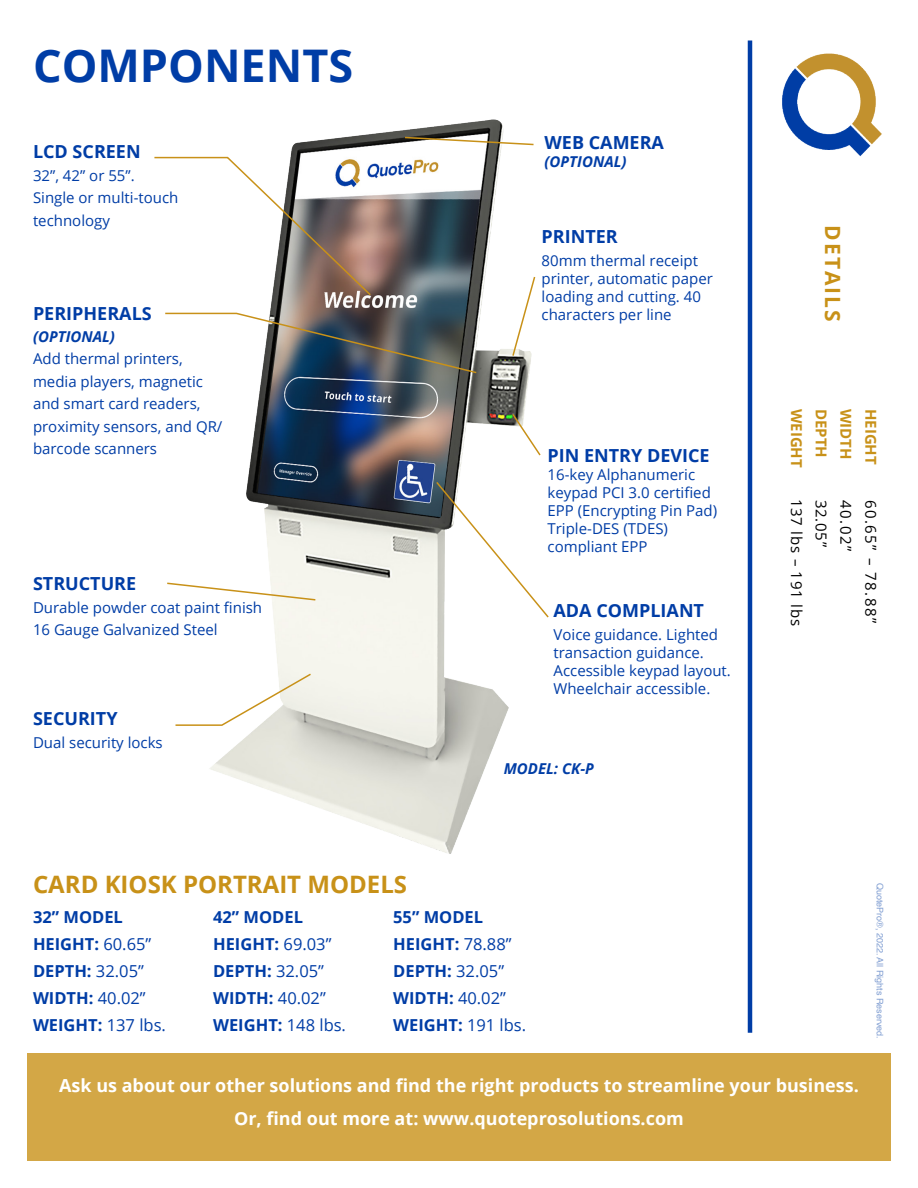
<style>
.page{position:relative;width:918px;height:1188px;background:#fff}
.page>*{position:absolute;margin:0;border:0;box-sizing:border-box;transform-origin:0 0}
.t1{font:700 45px "Open Sans";color:#003da6}
.t2{font:700 24px "Open Sans";color:#c89118}
.t3{font:700 21px "Open Sans";letter-spacing:.1em;color:#c89118}
.t4{font:700 18px "Open Sans";color:#fff}
.t5{font:700 18px "Open Sans";color:#003da6}
.t6{font:700 16.5px/27px "Open Sans";color:#003da6}
.t7{font:15px/18px "Open Sans";color:#003da6}
.t8{font:15px "Open Sans";letter-spacing:.05em;color:#000}
.t9{font:700 15px "Open Sans";color:#c89118}
.t10{font:italic 700 15px "Open Sans";color:#003da6}
.t11{font:9px "Helvetica";color:#809ed2}
.s1{font-weight:700;font-style:italic}
.s2{font-weight:400}
</style>
<div class="page">
<img style="left:208px;top:119px;width:323px;height:735px">
<hr style="left:748px;top:40px;width:4px;height:993px;background:#003da6">
<img style="left:782px;top:53px;width:100px;height:104px">
<div style="left:27px;top:1053px;width:864px;height:108px;background:#d3a746"></div>
<hr style="left:154px;top:157px;width:74px;height:1px;background:#c89118">
<svg style="left:225px;top:155px;width:147px;height:142px"></svg>
<svg style="left:165px;top:312px;width:313px;height:62px"></svg>
<svg style="left:511px;top:412px;width:30px;height:45px"></svg>
<svg style="left:403px;top:136px;width:131px;height:10px"></svg>
<svg style="left:435px;top:480px;width:114px;height:139px"></svg>
<svg style="left:175px;top:672px;width:138px;height:55px"></svg>
<svg style="left:167px;top:582px;width:150px;height:19px"></svg>
<svg style="left:511px;top:275px;width:25px;height:83px"></svg>
<p class="t1" style="left:33px;top:34px;width:322px">COMPONENTS</p>
<p class="t5" style="left:33px;top:139px;width:109px">LCD SCREEN</p>
<p class="t7" style="left:33px;top:166px;width:103px">32”, 42” or 55”.</p>
<p class="t7" style="left:33px;top:186px;width:147px;line-height:22.5px">Single or multi-touch technology</p>
<p class="t5" style="left:33px;top:301px;width:120px">PERIPHERALS</p>
<p class="t7" style="left:33px;top:325px;width:191px;line-height:22.5px"><span class="s1">(OPTIONAL)<br></span>Add thermal printers, media players, magnetic and smart card readers, proximity sensors, and QR/ barcode scanners</p>
<p class="t5" style="left:33px;top:571px;width:105px">STRUCTURE</p>
<p class="t7" style="left:33px;top:598px;width:231px">Durable powder coat paint finish</p>
<p class="t7" style="left:33px;top:620px;width:186px">16 Gauge Galvanized Steel</p>
<p class="t5" style="left:33px;top:706px;width:86px">SECURITY</p>
<p class="t7" style="left:33px;top:733px;width:131px">Dual security locks</p>
<p class="t5" style="left:545px;top:130px;width:121px">WEB CAMERA</p>
<p class="t10" style="left:545px;top:151px;width:84px">(OPTIONAL)</p>
<p class="t5" style="left:542px;top:224px;width:78px">PRINTER</p>
<p class="t7" style="left:542px;top:251px;width:158px">80mm thermal receipt</p>
<p class="t7" style="left:542px;top:269px;width:173px">printer, automatic paper loading and cutting. 40</p>
<p class="t7" style="left:542px;top:305px;width:132px">characters per line</p>
<p class="t5" style="left:548px;top:443px;width:164px">PIN ENTRY DEVICE</p>
<p class="t7" style="left:548px;top:465px;width:171px">16-key Alphanumeric keypad PCI 3.0 certified<br>EPP (Encrypting Pin Pad)<br>Triple-DES (TDES) compliant EPP</p>
<p class="t5" style="left:554px;top:598px;width:152px">ADA COMPLIANT</p>
<p class="t7" style="left:554px;top:625px;width:166px">Voice guidance. Lighted transaction guidance.</p>
<p class="t7" style="left:554px;top:661px;width:179px">Accessible keypad layout.<br>Wheelchair accessible.</p>
<p class="t10" style="left:504px;top:758px;width:92px">MODEL: CK-P</p>
<p class="t2" style="left:33px;top:868px;width:376px">CARD KIOSK PORTRAIT MODELS</p>
<p class="t6" style="left:33px;top:903px;width:91px">32” MODEL</p>
<p class="t6" style="left:33px;top:930px;width:120px">HEIGHT: <span class="s2">60.65”<br></span>DEPTH: <span class="s2">32.05”<br></span>WIDTH: <span class="s2">40.02”</span></p>
<p class="t6" style="left:33px;top:1011px;width:134px">WEIGHT: <span class="s2">137 lbs.</span></p>
<p class="t6" style="left:213px;top:903px;width:91px">42” MODEL</p>
<p class="t6" style="left:213px;top:930px;width:120px">HEIGHT: <span class="s2">69.03”<br></span>DEPTH: <span class="s2">32.05”<br></span>WIDTH: <span class="s2">40.02”</span></p>
<p class="t6" style="left:213px;top:1011px;width:134px">WEIGHT: <span class="s2">148 lbs.</span></p>
<p class="t6" style="left:393px;top:903px;width:91px">55” MODEL</p>
<p class="t6" style="left:393px;top:930px;width:120px">HEIGHT: <span class="s2">78.88”<br></span>DEPTH: <span class="s2">32.05”<br></span>WIDTH: <span class="s2">40.02”</span></p>
<p class="t6" style="left:393px;top:1011px;width:134px">WEIGHT: <span class="s2">191 lbs.</span></p>
<p class="t3" style="left:848px;top:225px;width:98px;rotate:90deg">DETAILS</p>
<p class="t9" style="left:807px;top:409px;width:60px;rotate:90deg">WEIGHT</p>
<p class="t8" style="left:807px;top:499px;width:128px;rotate:90deg">137 lbs – 191 lbs</p>
<p class="t9" style="left:832px;top:409px;width:51px;rotate:90deg">DEPTH</p>
<p class="t8" style="left:832px;top:500px;width:49px;rotate:90deg">32.05”</p>
<p class="t9" style="left:857px;top:409px;width:52px;rotate:90deg">WIDTH</p>
<p class="t8" style="left:856px;top:500px;width:53px;rotate:90deg">40.02”</p>
<p class="t9" style="left:881px;top:409px;width:57px;rotate:90deg">HEIGHT</p>
<p class="t8" style="left:881px;top:500px;width:125px;rotate:90deg">60.65” – 78.88”</p>
<p class="t11" style="left:887px;top:883px;width:158px;rotate:90deg">QuotePro®, 2022. All Rights Reserved.</p>
<p class="t4" style="left:59px;top:1073px;width:801px">Ask us about our other solutions and find the right products to streamline your business.</p>
<p class="t4" style="left:234px;top:1106px;width:451px">Or, find out more at: www.quoteprosolutions.com</p>
</div>
